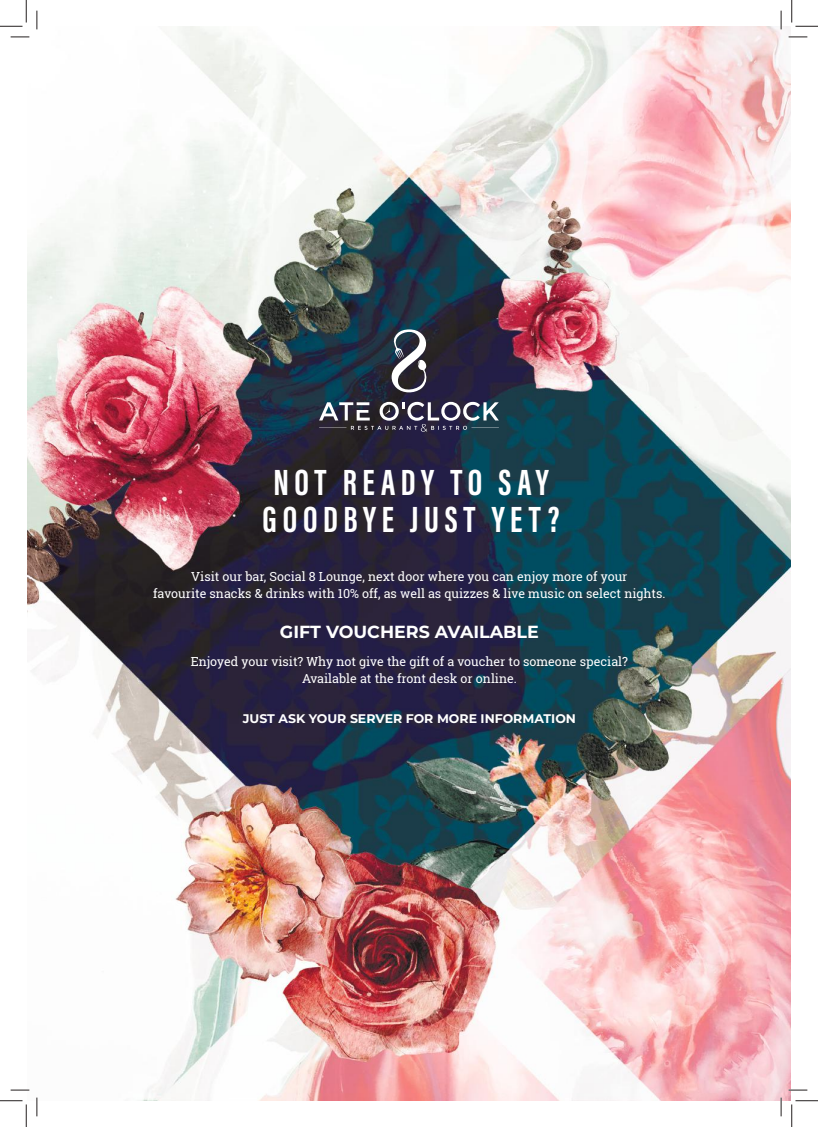
<style>
.page{position:relative;width:818px;height:1127px;background:#fff}
.page>*{position:absolute;margin:0;border:0;box-sizing:border-box;transform-origin:0 0}
.t1{font:700 37.5px/37.5px "Acumin Pro Extra Cond";letter-spacing:.15em;color:#fff}
.t2{font:700 17.5px "Montserrat";color:#fff}
.t3{font:12.5px/17.5px "Roboto Slab";color:#fff;text-align:center}
.t4{font:700 12.5px "Montserrat";color:#fff}
</style>
<div class="page">
<img style="left:27px;top:26px;width:764px;height:1074px">
<svg style="left:319px;top:402px;width:180px;height:29px"></svg>
<svg style="left:392px;top:329px;width:35px;height:65px"></svg>
<svg style="left:11px;top:36px;width:18px;height:2px"></svg>
<svg style="left:788px;top:36px;width:19px;height:2px"></svg>
<svg style="left:11px;top:1088px;width:18px;height:2px"></svg>
<svg style="left:788px;top:1088px;width:19px;height:2px"></svg>
<svg style="left:36px;top:11px;width:2px;height:18px"></svg>
<svg style="left:36px;top:1097px;width:2px;height:18px"></svg>
<svg style="left:780px;top:11px;width:2px;height:18px"></svg>
<svg style="left:780px;top:1097px;width:2px;height:18px"></svg>
<svg style="left:0;top:0;width:27px;height:27px"></svg>
<svg style="left:0;top:1100px;width:27px;height:26px"></svg>
<svg style="left:791px;top:0;width:27px;height:27px"></svg>
<svg style="left:791px;top:1100px;width:27px;height:26px"></svg>
<h1 class="t1" style="left:262px;top:463px;width:299px">NOT READY TO SAY<br>GOODBYE JUST YET?</h1>
<p class="t3" style="left:153px;top:567px;width:514px">Visit our bar, Social 8 Lounge, next door where you can enjoy more of your<br>favourite snacks &amp; drinks with 10% off, as well as quizzes &amp; live music on select nights.</p>
<h2 class="t2" style="left:280px;top:619px;width:260px">GIFT VOUCHERS AVAILABLE</h2>
<p class="t3" style="left:191px;top:652px;width:439px">Enjoyed your visit? Why not give the gift of a voucher to someone special?<br>Available at the front desk or online.</p>
<p class="t4" style="left:243px;top:709px;width:335px">JUST ASK YOUR SERVER FOR MORE INFORMATION</p>
</div>
